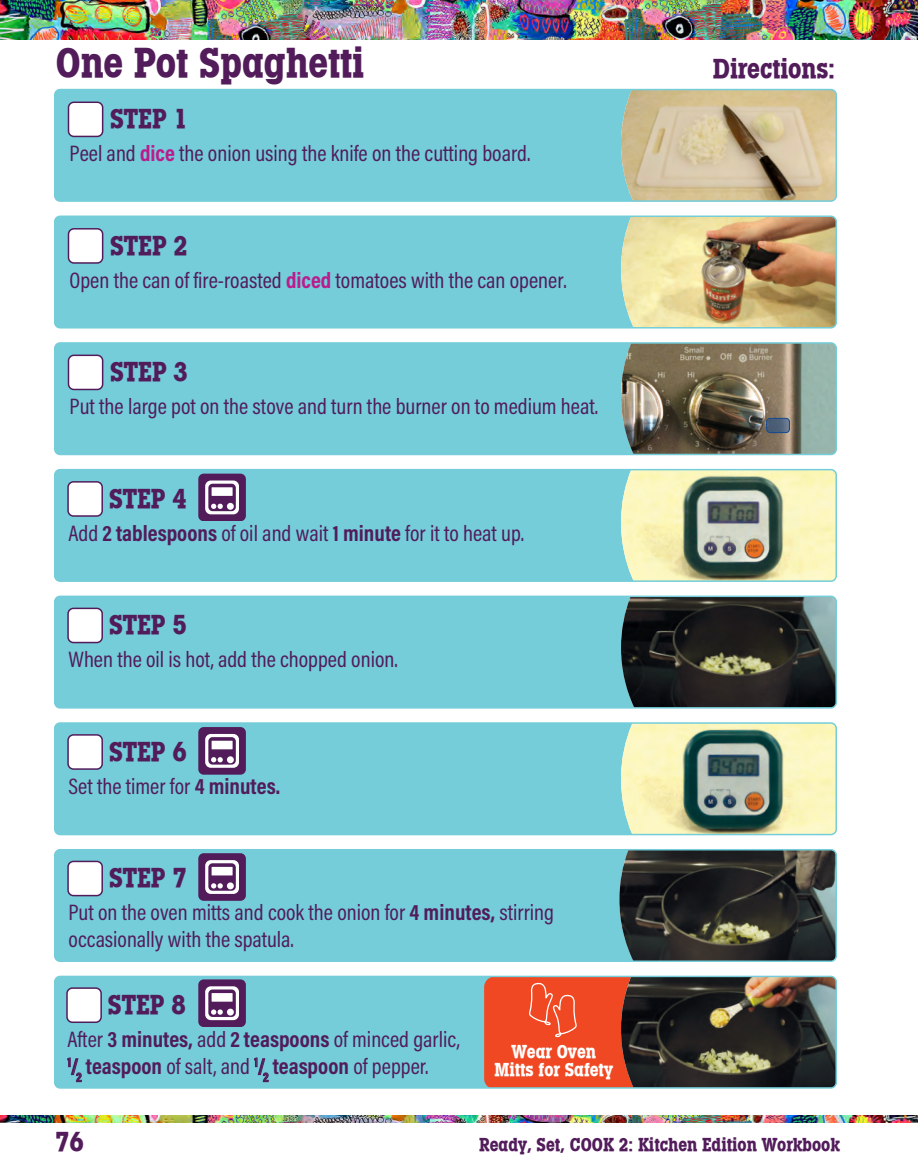
<style>
.page{position:relative;width:918px;height:1175px;background:#fff}
.page>*{position:absolute;margin:0;border:0;box-sizing:border-box;transform-origin:0 0}
.Header_2{font:43.5px "Lubalin Graph Md Cd ITCTT Bold";color:#521c5b}
.directions{font:28.5px "Lubalin Graph Md Cd ITCTT Bold";color:#521c5b}
.Subtitle{font:28.5px "Lubalin Graph Md Cd ITCTT Bold";color:#521c5b}
.directions-2{font:22.5px/27px "Acumin Pro Cond";color:#521c5b}
.t1{font:19.5px "Lubalin Graph Md Cd ITCTT Bold";color:#521c5b}
.t2{font:19.5px/18px "Lubalin Graph Md Cd ITCTT Bold";color:#fff;text-align:center}
.s1{font-weight:700;color:#bb1b8d}
.s2{font-weight:700}
</style>
<div class="page">
<img style="left:0;top:1115px;width:918px;height:7px">
<img style="left:0;top:0;width:918px;height:39px">
<div style="left:55px;top:976px;width:781px;height:111px;background:#74cdd9;border-radius:5px"></div>
<div style="left:484px;top:978px;width:137px;height:107px;background:#f04822"></div>
<img style="left:621px;top:978px;width:215px;height:109px">
<div style="left:54px;top:975px;width:783px;height:113px;border:2px solid #74cdd9;border-radius:5px"></div>
<div style="left:55px;top:343px;width:781px;height:111px;background:#74cdd9;border-radius:5px"></div>
<img style="left:621px;top:345px;width:215px;height:109px">
<div style="left:54px;top:342px;width:783px;height:113px;border:2px solid #74cdd9;border-radius:5px"></div>
<div style="left:766px;top:418px;width:24px;height:15px;border:1px solid #134b90;border-radius:4px"></div>
<svg style="left:767px;top:418px;width:22px;height:14px"></svg>
<div style="left:55px;top:90px;width:781px;height:111px;background:#74cdd9;border-radius:5px"></div>
<img style="left:621px;top:90px;width:215px;height:109px">
<div style="left:54px;top:89px;width:783px;height:113px;border:2px solid #74cdd9;border-radius:5px"></div>
<div style="left:55px;top:216px;width:781px;height:112px;background:#74cdd9;border-radius:5px"></div>
<img style="left:621px;top:218px;width:215px;height:110px">
<div style="left:54px;top:215px;width:783px;height:113px;border:2px solid #74cdd9;border-radius:5px"></div>
<div style="left:55px;top:723px;width:781px;height:111px;background:#74cdd9;border-radius:5px"></div>
<img style="left:621px;top:725px;width:215px;height:109px">
<div style="left:54px;top:722px;width:783px;height:113px;border:2px solid #74cdd9;border-radius:5px"></div>
<div style="left:55px;top:849px;width:781px;height:112px;background:#74cdd9;border-radius:5px"></div>
<img style="left:619px;top:852px;width:215px;height:107px">
<div style="left:54px;top:849px;width:783px;height:113px;border:2px solid #74cdd9;border-radius:5px"></div>
<div style="left:55px;top:469px;width:781px;height:112px;background:#74cdd9;border-radius:5px"></div>
<img style="left:621px;top:470px;width:215px;height:109px">
<div style="left:54px;top:469px;width:783px;height:113px;border:2px solid #74cdd9;border-radius:5px"></div>
<div style="left:55px;top:596px;width:781px;height:112px;background:#74cdd9;border-radius:5px"></div>
<img style="left:621px;top:598px;width:215px;height:110px">
<div style="left:54px;top:595px;width:783px;height:113px;border:2px solid #74cdd9;border-radius:5px"></div>
<div style="left:69px;top:102px;width:34px;height:34px;background:#fff;border-radius:5px"></div>
<div style="left:68px;top:101px;width:35px;height:36px;border:2px solid #521c5b;border-radius:5px"></div>
<div style="left:69px;top:229px;width:34px;height:34px;background:#fff;border-radius:5px"></div>
<div style="left:68px;top:228px;width:35px;height:36px;border:2px solid #521c5b;border-radius:5px"></div>
<div style="left:69px;top:355px;width:34px;height:34px;background:#fff;border-radius:5px"></div>
<div style="left:68px;top:354px;width:35px;height:36px;border:2px solid #521c5b;border-radius:5px"></div>
<div style="left:68px;top:482px;width:34px;height:34px;background:#fff;border-radius:5px"></div>
<div style="left:67px;top:481px;width:36px;height:36px;border:2px solid #521c5b;border-radius:5px"></div>
<div style="left:68px;top:608px;width:34px;height:34px;background:#fff;border-radius:5px"></div>
<div style="left:67px;top:607px;width:36px;height:36px;border:2px solid #521c5b;border-radius:5px"></div>
<div style="left:68px;top:735px;width:34px;height:34px;background:#fff;border-radius:5px"></div>
<div style="left:67px;top:734px;width:36px;height:35px;border:2px solid #521c5b;border-radius:5px"></div>
<div style="left:68px;top:861px;width:34px;height:34px;background:#fff;border-radius:5px"></div>
<div style="left:67px;top:860px;width:36px;height:36px;border:2px solid #521c5b;border-radius:5px"></div>
<div style="left:67px;top:988px;width:34px;height:34px;background:#fff;border-radius:5px"></div>
<div style="left:66px;top:987px;width:36px;height:36px;border:2px solid #521c5b;border-radius:5px"></div>
<svg style="left:198px;top:474px;width:48px;height:47px;background:#815c89"></svg>
<div style="left:227px;top:503px;width:7px;height:7px;background:#fff;border-radius:50%"></div>
<svg style="left:198px;top:727px;width:48px;height:47px;background:#815d8a"></svg>
<div style="left:227px;top:756px;width:7px;height:7px;background:#fff;border-radius:50%"></div>
<svg style="left:198px;top:853px;width:48px;height:47px;background:#815d8a"></svg>
<div style="left:227px;top:882px;width:7px;height:7px;background:#fff;border-radius:50%"></div>
<svg style="left:198px;top:979px;width:48px;height:47px;background:#825e8b"></svg>
<div style="left:227px;top:1008px;width:7px;height:7px;background:#fff;border-radius:50%"></div>
<p class="Header_2" style="left:56px;top:36px;width:310px">One Pot Spaghetti</p>
<p class="directions" style="left:110px;top:101px;width:79px">STEP 1</p>
<p class="directions-2" style="left:70px;top:140px;width:462px">Peel and <span class="s1">dice</span> the onion using the knife on the cutting board.</p>
<p class="directions" style="left:110px;top:228px;width:79px">STEP 2</p>
<p class="directions-2" style="left:70px;top:266px;width:499px">Open the can of fire-roasted <span class="s1">diced</span> tomatoes with the can opener.</p>
<p class="directions" style="left:110px;top:354px;width:79px">STEP 3</p>
<p class="directions-2" style="left:70px;top:393px;width:530px">Put the large pot on the stove and turn the burner on to medium heat.</p>
<p class="directions" style="left:109px;top:481px;width:79px">STEP 4</p>
<p class="directions-2" style="left:69px;top:519px;width:457px">Add <span class="s2">2 tablespoons</span> of oil and wait <span class="s2">1 minute</span> for it to heat up.</p>
<p class="directions" style="left:109px;top:607px;width:79px">STEP 5</p>
<p class="directions-2" style="left:69px;top:645px;width:331px">When the oil is hot, add the chopped onion.</p>
<p class="directions" style="left:109px;top:734px;width:79px">STEP 6</p>
<p class="directions-2" style="left:69px;top:772px;width:213px">Set the timer for <span class="s2">4 minutes.</span></p>
<p class="directions" style="left:109px;top:860px;width:79px">STEP 7</p>
<p class="directions-2" style="left:69px;top:898px;width:487px">Put on the oven mitts and cook the onion for <span class="s2">4 minutes,</span> stirring occasionally with the spatula.</p>
<p class="directions" style="left:108px;top:987px;width:79px">STEP 8</p>
<p class="directions-2" style="left:67px;top:1025px;width:394px">After <span class="s2">3 minutes,</span> add <span class="s2">2 teaspoons</span> of minced garlic,<br><sup>1</sup><span class="s2">/</span><sub>2</sub> <span class="s2">teaspoon</span> of salt, and <sup>1</sup><span class="s2">/</span><sub>2</sub> <span class="s2">teaspoon</span> of pepper.</p>
<p class="t2" style="left:495px;top:1042px;width:120px">Wear Oven<br>Mitts for Safety</p>
<p class="Subtitle" style="left:713px;top:51px;width:124px">Directions:</p>
<p class="Subtitle" style="left:55px;top:1124px;width:30px">76</p>
<p class="t1" style="left:479px;top:1132px;width:362px">Ready, Set, COOK 2: Kitchen Edition Workbook</p>
</div>
